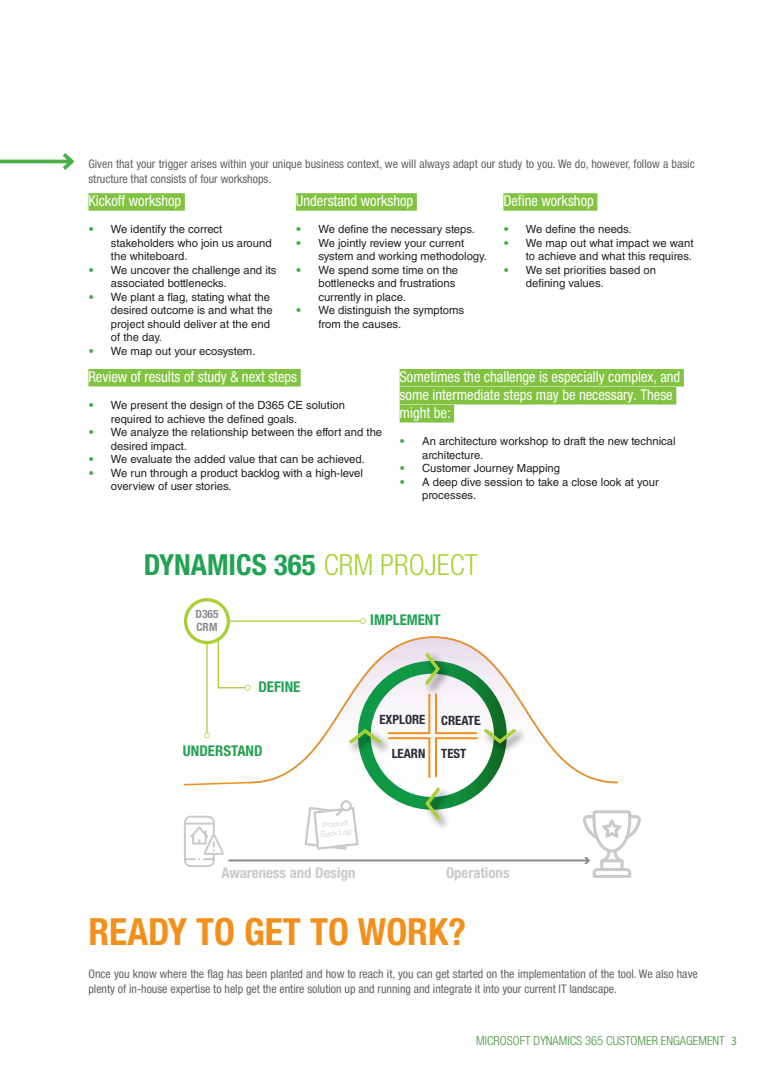
<style>
.page{position:relative;width:780px;height:1088px;background:#fff}
.page>*{position:absolute;margin:0;border:0;box-sizing:border-box;transform-origin:0 0}
.t1{font:700 condensed 37.5px "Helvetica Neue LT Std";color:#f2901d}
.t2{font:700 condensed 29.12px "Helvetica Neue LT Std";color:#22a253}
.title_bg_lime{font:condensed 15px/18px "Helvetica Neue LT Std";color:#fff}
.t3{font:700 condensed 14.88px "Helvetica Neue LT Std";color:#c9cacc}
.t4{font:700 condensed 14.88px "Helvetica Neue LT Std";color:#22a253}
.t5{font:700 condensed 12.75px "Helvetica Neue LT Std";color:#292a37}
.t6{font:300 condensed 12.5px "Helvetica Neue LT Std";color:#469341}
.Paragraph_Style_1{font:condensed 11.88px/15px "Helvetica Neue LT Std";color:#636366}
.t7{font:700 condensed 11.5px/13.8px "Helvetica Neue LT Std";color:#8a8c8e}
.t8{font:11.25px/13.5px "Helvetica LT Std";color:#231f20}
.t9{font:300 7.38px/8.9px "Helvetica Neue LT Std";color:#c9cacc;text-align:center}
.s1{font-family:"Helvetica Neue LT Std";font-weight:700;color:#4ab048}
.s2{font-weight:300;color:#abd037}
.s3{font-family:"Myriad Pro";font-weight:400;font-stretch:normal;color:#4ab048}
</style>
<div class="page">
<svg style="left:0;top:159px;width:59px;height:5px"></svg>
<svg style="left:59px;top:153px;width:16px;height:17px"></svg>
<div style="left:88px;top:193px;width:97px;height:18px;background:#81c340"></div>
<div style="left:296px;top:193px;width:121px;height:18px;background:#81c340"></div>
<div style="left:503px;top:193px;width:94px;height:18px;background:#81c340"></div>
<div style="left:88px;top:369px;width:212px;height:17px;background:#81c340"></div>
<div style="left:399px;top:369px;width:284px;height:17px;background:#81c340"></div>
<div style="left:399px;top:387px;width:277px;height:17px;background:#81c340"></div>
<div style="left:399px;top:405px;width:55px;height:17px;background:#81c340"></div>
<div style="left:184px;top:598px;width:46px;height:46px;border:3px solid #abd037;border-radius:50%"></div>
<hr style="left:229px;top:620px;width:134px;height:2px;background:#abd037">
<svg style="left:360px;top:618px;width:6px;height:6px"></svg>
<hr style="left:228px;top:859px;width:360px;height:2px;background:#8a8c8e">
<svg style="left:184px;top:816px;width:40px;height:51px"></svg>
<svg style="left:582px;top:810px;width:59px;height:68px"></svg>
<svg style="left:183px;top:636px;width:435px;height:150px"></svg>
<img style="left:419px;top:646px;width:36px;height:6px">
<img style="left:516px;top:723px;width:15px;height:35px">
<svg style="left:304px;top:652px;width:212px;height:198px"></svg>
<p class="Paragraph_Style_1" style="left:88px;top:156px;width:607px">Given that your trigger arises within your unique business context, we will always adapt our study to you. We do, however, follow a basic structure that consists of four workshops.</p>
<p class="title_bg_lime" style="left:88px;top:191px;width:94px">Kickoff workshop</p>
<p class="t8" style="left:111px;top:223px;width:162px;text-indent:-22px"><span class="s1">•</span> We identify the correct stakeholders who join us around the whiteboard.</p>
<p class="t8" style="left:111px;top:263px;width:167px;text-indent:-22px"><span class="s1">•</span> We uncover the challenge and its associated bottlenecks.</p>
<p class="t8" style="left:111px;top:290px;width:163px;text-indent:-22px"><span class="s1">•</span> We plant a flag, stating what the desired outcome is and what the project should deliver at the end of the day.</p>
<p class="t8" style="left:88px;top:344px;width:168px"><span class="s1">•</span> We map out your ecosystem.</p>
<p class="title_bg_lime" style="left:503px;top:191px;width:92px">Define workshop</p>
<p class="t8" style="left:503px;top:223px;width:130px"><span class="s1">•</span> We define the needs.</p>
<p class="t8" style="left:503px;top:236px;width:192px;text-align:right"><span class="s1">•</span> We map out what impact we want to achieve and what this requires.</p>
<p class="t8" style="left:526px;top:263px;width:132px;text-indent:-22px"><span class="s1">•</span> We set priorities based on defining values.</p>
<p class="title_bg_lime" style="left:296px;top:191px;width:119px">Understand workshop</p>
<p class="t8" style="left:296px;top:223px;width:181px"><span class="s1">•</span> We define the necessary steps.</p>
<p class="t8" style="left:318px;top:236px;width:170px;text-indent:-22px"><span class="s1">•</span> We jointly review your current system and working methodology.</p>
<p class="t8" style="left:318px;top:263px;width:141px;text-indent:-22px"><span class="s1">•</span> We spend some time on the bottlenecks and frustrations currently in place.</p>
<p class="t8" style="left:318px;top:304px;width:147px;text-indent:-22px"><span class="s1">•</span> We distinguish the symptoms from the causes.</p>
<p class="title_bg_lime" style="left:88px;top:367px;width:210px">Review of results of study &amp; next steps</p>
<p class="t8" style="left:111px;top:398px;width:235px;text-indent:-22px"><span class="s1">•</span> We present the design of the D365 CE solution required to achieve the defined goals.</p>
<p class="t8" style="left:111px;top:425px;width:273px;text-indent:-22px"><span class="s1">•</span> We analyze the relationship between the effort and the desired impact.</p>
<p class="t8" style="left:88px;top:452px;width:278px"><span class="s1">•</span> We evaluate the added value that can be achieved.</p>
<p class="t8" style="left:111px;top:466px;width:253px;text-indent:-22px"><span class="s1">•</span> We run through a product backlog with a high-level overview of user stories.</p>
<p class="title_bg_lime" style="left:399px;top:367px;width:282px">Sometimes the challenge is especially complex, and some intermediate steps may be necessary. These might be:</p>
<p class="t8" style="left:422px;top:434px;width:255px;text-indent:-22px"><span class="s1">•</span> An architecture workshop to draft the new technical architecture.</p>
<p class="t8" style="left:399px;top:461px;width:162px"><span class="s1">•</span> Customer Journey Mapping</p>
<p class="t8" style="left:422px;top:475px;width:238px;text-indent:-22px"><span class="s1">•</span> A deep dive session to take a close look at your processes.</p>
<p class="t2" style="left:144px;top:546px;width:335px">DYNAMICS 365 <span class="s2">CRM PROJECT</span></p>
<p class="t7" style="left:195px;top:607px;width:25px">D365<br>CRM</p>
<p class="t4" style="left:370px;top:611px;width:72px">IMPLEMENT</p>
<p class="t4" style="left:258px;top:678px;width:43px">DEFINE</p>
<p class="t4" style="left:183px;top:742px;width:81px">UNDERSTAND</p>
<p class="t9" style="left:319px;top:821px;width:32px;rotate:-6deg">Product<br>Back Log</p>
<p class="t5" style="left:379px;top:712px;width:102px">EXPLORE CREATE</p>
<p class="t5" style="left:391px;top:746px;width:76px">LEARN TEST</p>
<p class="t3" style="left:221px;top:863px;width:136px">Awareness and Design</p>
<p class="t3" style="left:446px;top:863px;width:65px">Operations</p>
<p class="t1" style="left:88px;top:909px;width:379px">READY TO GET TO WORK?</p>
<p class="Paragraph_Style_1" style="left:88px;top:966px;width:610px">Once you know where the flag has been planted and how to reach it, you can get started on the implementation of the tool. We also have plenty of in-house expertise to help get the entire solution up and running and integrate it into your current IT landscape.</p>
<p class="t6" style="left:476px;top:1033px;width:262px">MICROSOFT DYNAMICS 365 CUSTOMER ENGAGEMENT <span class="s3">3</span></p>
</div>
